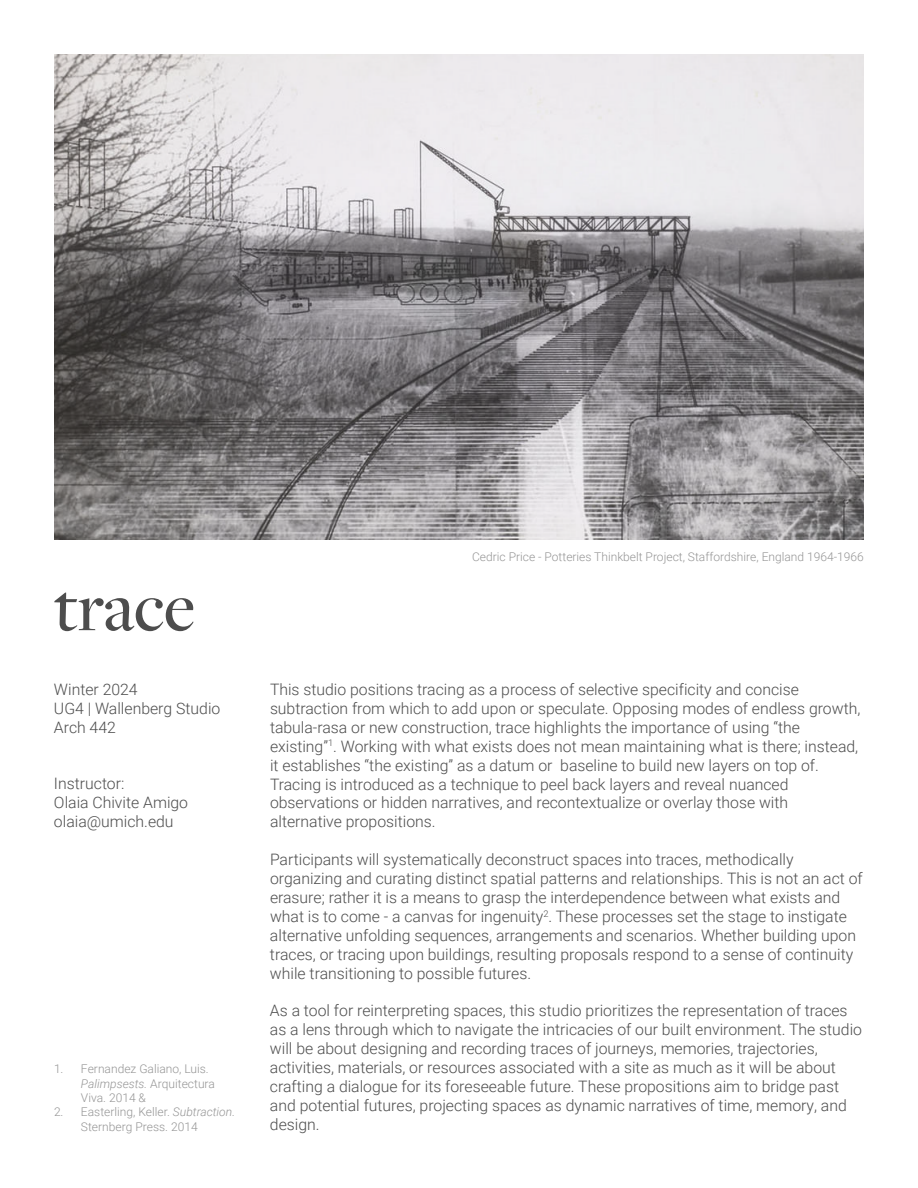
<style>
.page{position:relative;width:918px;height:1188px;background:#fff}
.page>*{position:absolute;margin:0;border:0;box-sizing:border-box;transform-origin:0 0}
.t1{font:500 72px "Freight Disp Pro";letter-spacing:-.005em;color:#4d4d4d}
.t2{font:300 15.75px/18.9px "Roboto";color:#4d4d4d}
.t3{font:300 12px/14.4px "Roboto";color:#959595}
.s1{font-style:italic}
</style>
<div class="page">
<img style="left:54px;top:54px;width:810px;height:486px">
<h1 class="t1" style="left:54px;top:560px;width:143px">trace</h1>
<p class="t2" style="left:54px;top:679px;width:168px">Winter 2024<br>UG4 | Wallenberg Studio<br>Arch 442</p>
<p class="t2" style="left:54px;top:773px;width:136px">Instructor:<br>Olaia Chivite Amigo olaia@umich.edu</p>
<p class="t3" style="left:81px;top:1061px;width:135px;text-indent:-27px">1. Fernandez Galiano, Luis.<br><span class="s1">Palimpsests.</span> Arquitectura<br>Viva. 2014 &amp;</p>
<p class="t3" style="left:81px;top:1104px;width:156px;text-indent:-27px">2. Easterling, Keller. <span class="s1">Subtraction.<br></span>Sternberg Press. 2014</p>
<p class="t3" style="left:472px;top:549px;width:393px">Cedric Price - Potteries Thinkbelt Project, Staffordshire, England 1964-1966</p>
<p class="t2" style="left:270px;top:679px;width:592px">This studio positions tracing as a process of selective specificity and concise subtraction from which to add upon or speculate. Opposing modes of endless growth, tabula-rasa or new construction, trace highlights the importance of using “the existing”<sup>1</sup>. Working with what exists does not mean maintaining what is there; instead, it establishes “the existing” as a datum or baseline to build new layers on top of.<br>Tracing is introduced as a technique to peel back layers and reveal nuanced observations or hidden narratives, and recontextualize or overlay those with alternative propositions.</p>
<p class="t2" style="left:270px;top:849px;width:594px">Participants will systematically deconstruct spaces into traces, methodically organizing and curating distinct spatial patterns and relationships. This is not an act of erasure; rather it is a means to grasp the interdependence between what exists and what is to come - a canvas for ingenuity<sup>2</sup>. These processes set the stage to instigate alternative unfolding sequences, arrangements and scenarios. Whether building upon traces, or tracing upon buildings, resulting proposals respond to a sense of continuity while transitioning to possible futures.</p>
<p class="t2" style="left:270px;top:1001px;width:594px">As a tool for reinterpreting spaces, this studio prioritizes the representation of traces as a lens through which to navigate the intricacies of our built environment. The studio will be about designing and recording traces of journeys, memories, trajectories, activities, materials, or resources associated with a site as much as it will be about crafting a dialogue for its foreseeable future. These propositions aim to bridge past and potential futures, projecting spaces as dynamic narratives of time, memory, and design.</p>
</div>
